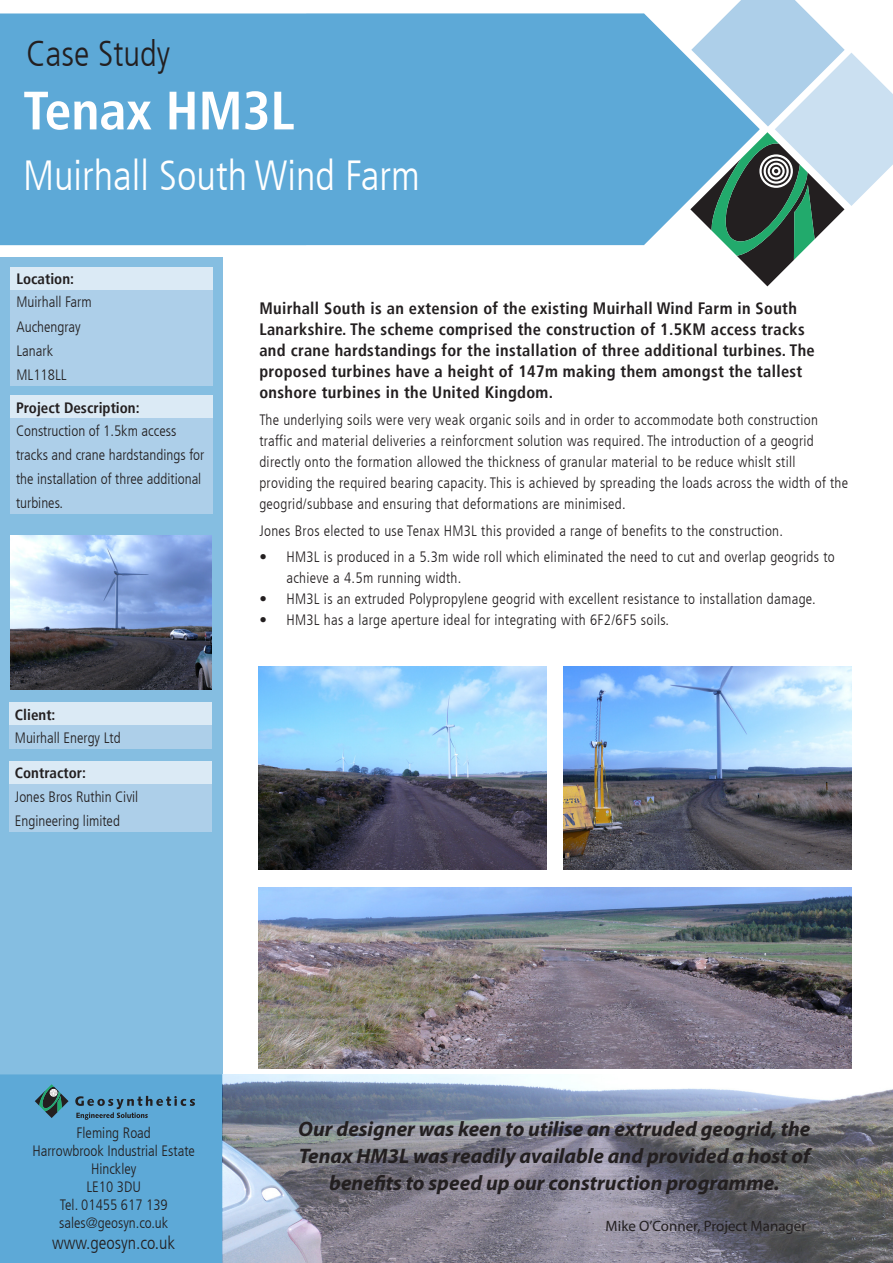
<style>
.page{position:relative;width:893px;height:1263px;background:#fff}
.page>*{position:absolute;margin:0;border:0;box-sizing:border-box;transform-origin:0 0}
.t1{font:700 condensed 54px "Frutiger LT";color:#fff}
.t2{font:300 condensed 42px "Frutiger LT";color:#fff}
.t3{font:300 condensed 36px "Frutiger LT";color:#231f20}
.t4{font:italic 700 21px/27px "Myriad Pro";color:#231f20;text-align:center}
.t5{font:300 condensed 18px "Frutiger LT";color:#231f20}
.t6{font:700 condensed 16.5px/21px "Frutiger LT";letter-spacing:.02em;color:#231f20}
.t7{font:300 condensed 15px/21px "Frutiger LT";letter-spacing:.02em;color:#231f20}
.t8{font:300 condensed 15px/24px "Frutiger LT";color:#231f20}
.t9{font:700 condensed 15px "Frutiger LT";color:#231f20}
.t10{font:15px "Myriad Pro";color:#231f20}
</style>
<div class="page">
<div style="left:0;top:257px;width:222px;height:1006px;background:#85bee1"></div>
<div style="left:10px;top:267px;width:203px;height:23px;background:#dbeaf5"></div>
<div style="left:10px;top:290px;width:203px;height:95px;background:#adcfe9"></div>
<div style="left:10px;top:395px;width:202px;height:24px;background:#dbeaf5"></div>
<div style="left:10px;top:419px;width:202px;height:95px;background:#adcfe9"></div>
<div style="left:9px;top:702px;width:202px;height:24px;background:#dbeaf5"></div>
<div style="left:9px;top:726px;width:202px;height:23px;background:#adcfe9"></div>
<div style="left:9px;top:761px;width:202px;height:23px;background:#dbeaf5"></div>
<div style="left:9px;top:784px;width:202px;height:47px;background:#adcfe9"></div>
<div style="left:0;top:1074px;width:222px;height:189px;background:#5da9d7"></div>
<div style="left:0;top:13px;width:690px;height:232px;background:#5da9d7"></div>
<svg style="left:690px;top:0;width:203px;height:286px"></svg>
<img style="left:222px;top:1074px;width:671px;height:189px">
<img style="left:10px;top:535px;width:202px;height:154px">
<img style="left:259px;top:667px;width:288px;height:203px">
<img style="left:564px;top:667px;width:288px;height:203px">
<img style="left:259px;top:888px;width:593px;height:180px">
<p class="t3" style="left:26px;top:33px;width:145px">Case Study</p>
<p class="t1" style="left:23px;top:79px;width:273px">Tenax HM3L</p>
<p class="t2" style="left:23px;top:152px;width:398px">Muirhall South Wind Farm</p>
<p class="t9" style="left:16px;top:270px;width:59px">Location:</p>
<p class="t8" style="left:16px;top:290px;width:77px">Muirhall Farm</p>
<p class="t8" style="left:16px;top:314px;width:66px">Auchengray</p>
<p class="t7" style="left:16px;top:340px;width:38px">Lanark</p>
<p class="t8" style="left:16px;top:362px;width:52px">ML118LL</p>
<p class="t9" style="left:16px;top:399px;width:125px">Project Description:</p>
<p class="t8" style="left:16px;top:419px;width:190px">Construction of 1.5km access tracks and crane hardstandings for the installation of three additional turbines.</p>
<p class="t9" style="left:15px;top:706px;width:42px">Client:</p>
<p class="t8" style="left:15px;top:726px;width:107px">Muirhall Energy Ltd</p>
<p class="t9" style="left:15px;top:764px;width:72px">Contractor:</p>
<p class="t8" style="left:15px;top:785px;width:125px">Jones Bros Ruthin Civil<br>Engineering limited</p>
<p class="t6" style="left:259px;top:298px;width:557px">Muirhall South is an extension of the existing Muirhall Wind Farm in South Lanarkshire. The scheme comprised the construction of 1.5KM access tracks and crane hardstandings for the installation of three additional turbines. The proposed turbines have a height of 147m making them amongst the tallest onshore turbines in the United Kingdom.</p>
<p class="t7" style="left:259px;top:410px;width:590px">The underlying soils were very weak organic soils and in order to accommodate both construction traffic and material deliveries a reinforcment solution was required. The introduction of a geogrid directly onto the formation allowed the thickness of granular material to be reduce whislt still providing the required bearing capacity. This is achieved by spreading the loads across the width of the geogrid/subbase and ensuring that deformations are minimised.</p>
<p class="t7" style="left:259px;top:521px;width:525px">Jones Bros elected to use Tenax HM3L this provided a range of benefits to the construction.</p>
<p class="t7" style="left:286px;top:546px;width:550px;text-indent:-27px">• HM3L is produced in a 5.3m wide roll which eliminated the need to cut and overlap geogrids to achieve a 4.5m running width.</p>
<p class="t7" style="left:259px;top:588px;width:558px">• HM3L is an extruded Polypropylene geogrid with excellent resistance to installation damage.</p>
<p class="t7" style="left:259px;top:609px;width:411px">• HM3L has a large aperture ideal for integrating with 6F2/6F5 soils.</p>
<p class="t8" style="left:76px;top:1120px;width:76px">Fleming Road</p>
<p class="t8" style="left:32px;top:1138px;width:164px">Harrowbrook Industrial Estate</p>
<p class="t8" style="left:91px;top:1156px;width:47px">Hinckley</p>
<p class="t7" style="left:86px;top:1176px;width:56px">LE10 3DU</p>
<p class="t8" style="left:60px;top:1192px;width:110px">Tel. 01455 617 139</p>
<p class="t8" style="left:59px;top:1210px;width:111px">sales@geosyn.co.uk</p>
<p class="t5" style="left:52px;top:1233px;width:125px">www.geosyn.co.uk</p>
<p class="t4" style="left:298px;top:1114px;width:514px">Our designer was keen to utilise an extruded geogrid, the<br>Tenax HM3L was readily available and provided a host of benefits to speed up our construction programme.</p>
<p class="t10" style="left:606px;top:1217px;width:202px">Mike O’Conner, Project Manager</p>
</div>
